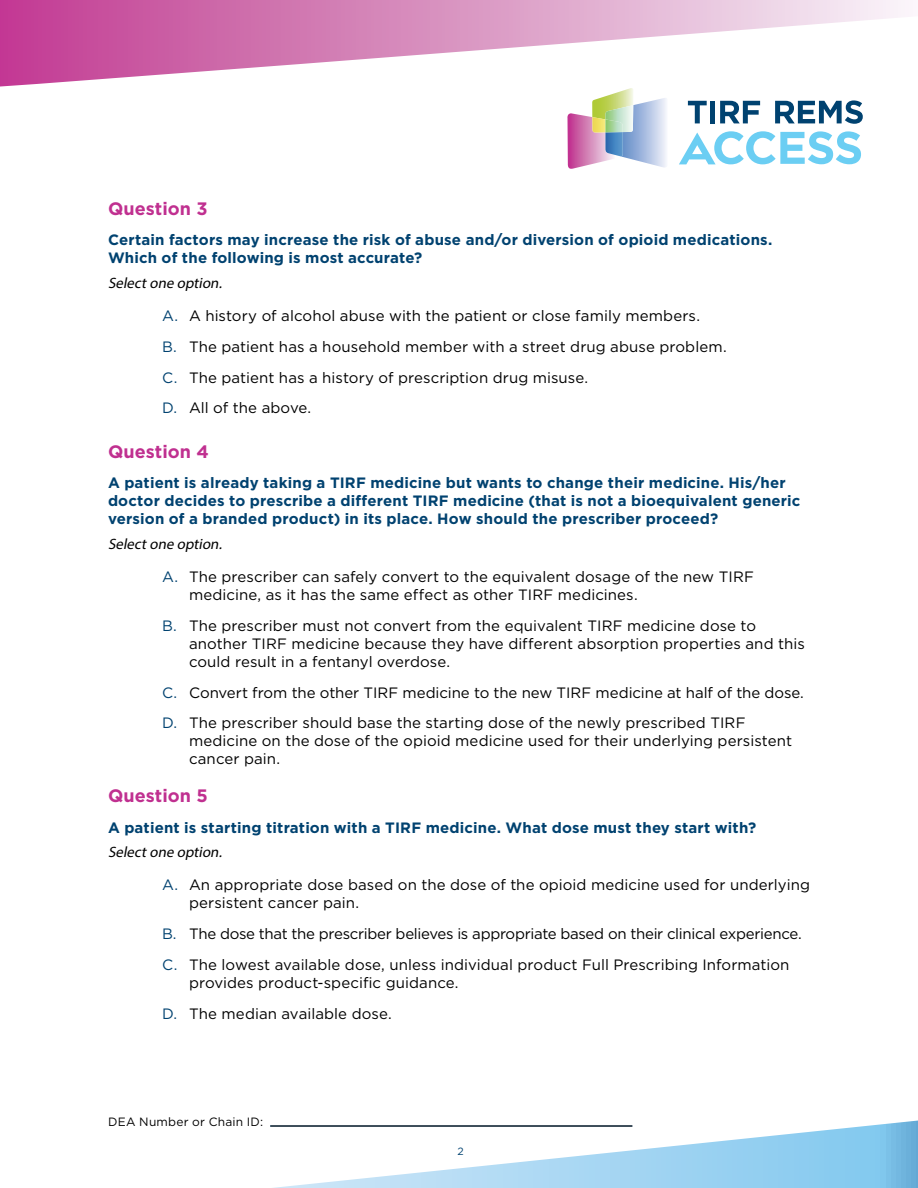
<style>
.page{position:relative;width:918px;height:1188px;background:#fff}
.page>*{position:absolute;margin:0;border:0;box-sizing:border-box;transform-origin:0 0}
.Subhead{font:700 18px "Gotham";letter-spacing:.005em;color:#c03090}
.t1{font:15px/18px "Gotham";letter-spacing:.005em;color:#000}
.Subhead-2{font:700 15px/18px "Gotham";letter-spacing:.01em;color:#004270}
.t2{font:15px "Gotham";letter-spacing:-.02em;color:#000}
.Text_Italic{font:italic 15px "Myriad Pro";color:#000}
.Labels{font:12px "Gotham";letter-spacing:.02em;color:#000}
.Text{font:10.5px "Gotham";color:#004270}
.s1{color:#004270}
</style>
<div class="page">
<svg style="left:270px;top:1120px;width:648px;height:68px"></svg>
<svg style="left:0;top:0;width:909px;height:87px"></svg>
<svg style="left:688px;top:101px;width:19px;height:22px"></svg>
<div style="left:710px;top:101px;width:5px;height:22px;background:#004270"></div>
<svg style="left:720px;top:101px;width:40px;height:22px"></svg>
<svg style="left:775px;top:100px;width:88px;height:24px"></svg>
<svg style="left:679px;top:131px;width:182px;height:33px"></svg>
<svg style="left:567px;top:88px;width:99px;height:81px"></svg>
<img style="left:605px;top:105px;width:28px;height:27px">
<img style="left:592px;top:117px;width:13px;height:16px">
<hr style="left:270px;top:1126px;width:362px;height:1px;background:#000">
<p class="Subhead" style="left:108px;top:198px;width:101px">Question 3</p>
<p class="Subhead-2" style="left:108px;top:231px;width:666px">Certain factors may increase the risk of abuse and/or diversion of opioid medications.<br>Which of the following is most accurate?</p>
<p class="Text_Italic" style="left:108px;top:274px;width:118px">Selectone option.</p>
<p class="t1" style="left:162px;top:307px;width:540px"><span class="s1">A.</span> A history of alcohol abuse with the patient or close family members.</p>
<p class="t1" style="left:162px;top:337px;width:566px"><span class="s1">B.</span> The patient has a household member with a street drug abuse problem.</p>
<p class="t1" style="left:162px;top:368px;width:428px"><span class="s1">C.</span> The patient has a history of prescription drug misuse.</p>
<p class="t1" style="left:162px;top:399px;width:151px"><span class="s1">D.</span> All of the above.</p>
<p class="Subhead" style="left:108px;top:441px;width:102px">Question 4</p>
<p class="Subhead-2" style="left:108px;top:474px;width:694px">A patient is already taking a TIRF medicine but wants to change their medicine. His/her doctor decides to prescribe a different TIRF medicine (that is not a bioequivalent generic version of a branded product) in its place. How should the prescriber proceed?</p>
<p class="Text_Italic" style="left:108px;top:535px;width:118px">Selectone option.</p>
<p class="t1" style="left:189px;top:568px;width:566px;text-indent:-27px"><span class="s1">A.</span> The prescriber can safely convert to the equivalent dosage of the new TIRF medicine, as it has the same effect as other TIRF medicines.</p>
<p class="t1" style="left:189px;top:616px;width:617px;text-indent:-27px"><span class="s1">B.</span> The prescriber must not convert from the equivalent TIRF medicine dose to another TIRF medicine because they have different absorption properties and this could result in a fentanyl overdose.</p>
<p class="t1" style="left:162px;top:683px;width:643px"><span class="s1">C.</span> Convert from the other TIRF medicine to the new TIRF medicine at half of the dose.</p>
<p class="t1" style="left:189px;top:714px;width:605px;text-indent:-27px"><span class="s1">D.</span> The prescriber should base the starting dose of the newly prescribed TIRF medicine on the dose of the opioid medicine used for their underlying persistent cancer pain.</p>
<p class="Subhead" style="left:108px;top:785px;width:101px">Question 5</p>
<p class="Subhead-2" style="left:108px;top:818px;width:650px">A patient is starting titration with a TIRF medicine. What dose must they start with?</p>
<p class="Text_Italic" style="left:108px;top:843px;width:118px">Selectone option.</p>
<p class="t1" style="left:189px;top:876px;width:622px;text-indent:-27px"><span class="s1">A.</span> An appropriate dose based on the dose of the opioid medicine used for underlying persistent cancer pain.</p>
<p class="t2" style="left:162px;top:926px;width:641px"><span class="s1">B.</span> The dose that the prescriber believes is appropriate based on their clinical experience.</p>
<p class="t1" style="left:189px;top:955px;width:602px;text-indent:-27px"><span class="s1">C.</span> The lowest available dose, unless individual product Full Prescribing Information provides product-specific guidance.</p>
<p class="t1" style="left:162px;top:1004px;width:231px"><span class="s1">D.</span> The median available dose.</p>
<p class="Labels" style="left:108px;top:1116px;width:157px">DEA Number or Chain ID:</p>
<p class="Text" style="left:458px;top:1145px;width:8px">2</p>
</div>
